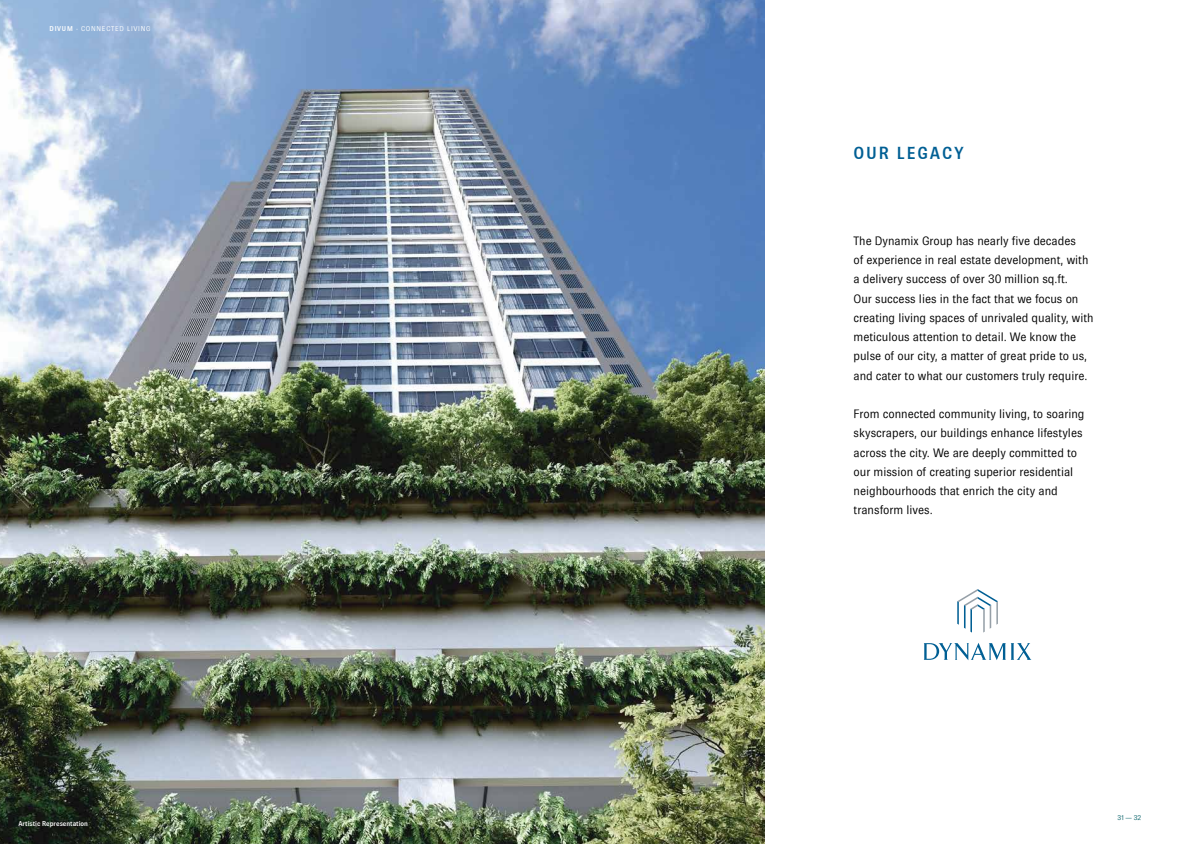
<style>
.page{position:relative;width:1191px;height:844px;background:#fff}
.page>*{position:absolute;margin:0;border:0;box-sizing:border-box;transform-origin:0 0}
.t1{font:500 17.5px "Brown";letter-spacing:.1em;color:#005f94}
.t2{font:300 12.25px/19.2px "Brown";color:#000}
.t3{font:500 7px "Brown";color:#fff}
.t4{font:300 7px "Brown";letter-spacing:.1em;color:#fff}
.t5{font:300 7px "Brown";color:#036067}
.s1{font-weight:500}
</style>
<div class="page">
<img style="left:0;top:0;width:764px;height:843px">
<svg style="left:957px;top:589px;width:41px;height:43px"></svg>
<svg style="left:923px;top:643px;width:108px;height:17px"></svg>
<p class="t4" style="left:50px;top:25px;width:102px"><span class="s1">DIVUM</span> - CONNECTED LIVING</p>
<p class="t3" style="left:18px;top:819px;width:71px">Artistic Representation</p>
<h1 class="t1" style="left:853px;top:143px;width:112px">OUR LEGACY</h1>
<p class="t2" style="left:853px;top:231px;width:241px">The Dynamix Group has nearly five decades<br>of experience in real estate development, with a delivery success of over 30 million sq.ft.<br>Our success lies in the fact that we focus on creating living spaces of unrivaled quality, with meticulous attention to detail. We know the pulse of our city, a matter of great pride to us, and cater to what our customers truly require.</p>
<p class="t2" style="left:853px;top:404px;width:232px">From connected community living, to soaring skyscrapers, our buildings enhance lifestyles across the city. We are deeply committed to our mission of creating superior residential neighbourhoods that enrich the city and transform lives.</p>
<p class="t5" style="left:1117px;top:813px;width:25px">31 — 32</p>
</div>
